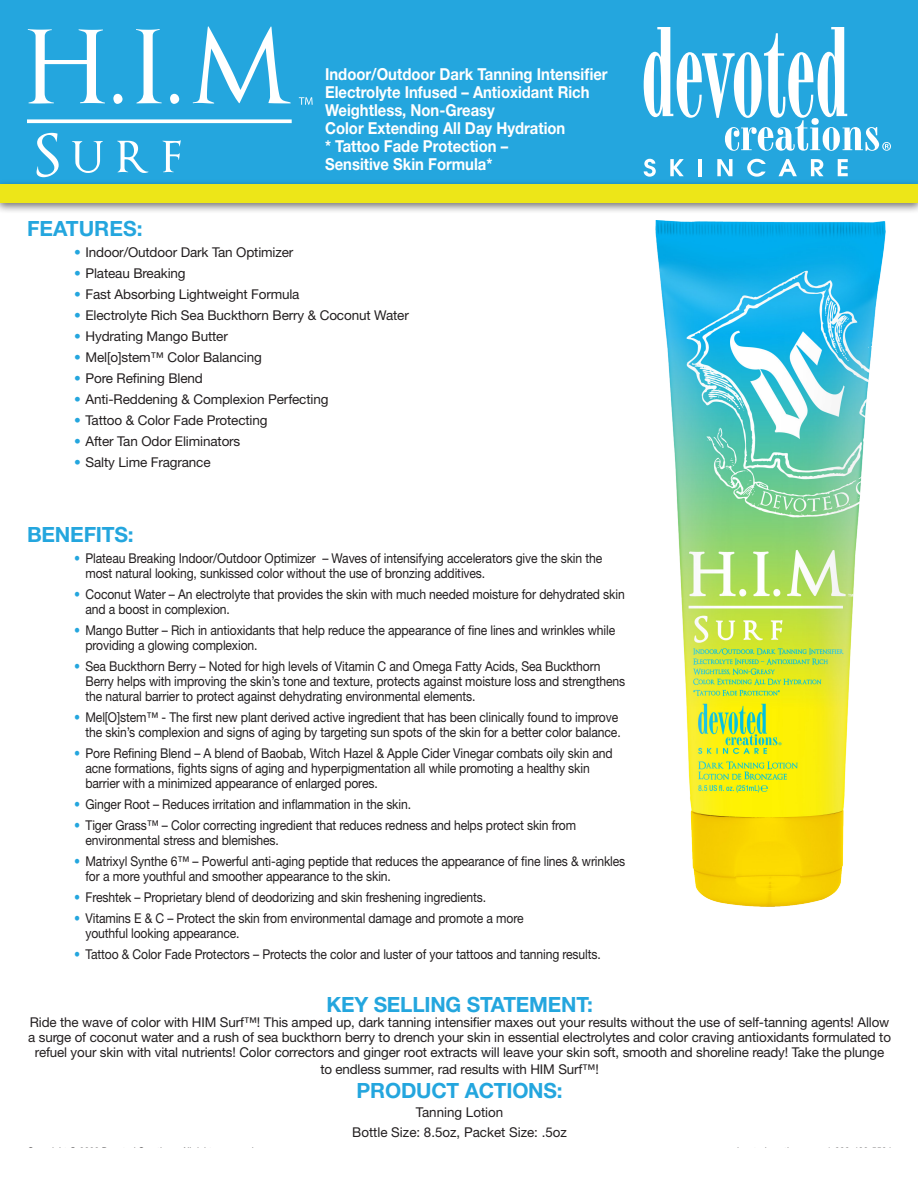
<style>
.page{position:relative;width:918px;height:1188px;background:#fff}
.page>*{position:absolute;margin:0;border:0;box-sizing:border-box;transform-origin:0 0}
.t1{font:700 21px "Helvetica Neue LT Std";letter-spacing:-.01em;color:#24a6de}
.t2{font:700 16.5px/18px "Helvetica Neue LT Std";color:#fff;scale:.9 1}
.t3{font:13.5px/15px "Helvetica Neue LT Std";letter-spacing:-.01em;color:#231f20;scale:.9 1}
.t4{font:13.5px/15px "Helvetica Neue LT Std";letter-spacing:-.01em;color:#231f20;text-align:center}
.s1{color:#24a6de}
</style>
<div class="page">
<div style="left:0;top:0;width:918px;height:184px;background:#24a6de"></div>
<div style="left:0;top:179px;width:918px;height:35px;background:#231f20;opacity:.62"></div>
<div style="left:0;top:184px;width:918px;height:18px;background:#ede618"></div>
<img style="left:656px;top:220px;width:229px;height:687px">
<svg style="left:644px;top:27px;width:247px;height:124px"></svg>
<svg style="left:644px;top:159px;width:12px;height:18px"></svg>
<svg style="left:670px;top:159px;width:14px;height:17px"></svg>
<hr style="left:698px;top:159px;width:4px;height:17px;background:#fff">
<svg style="left:717px;top:159px;width:15px;height:17px"></svg>
<svg style="left:747px;top:159px;width:19px;height:18px"></svg>
<svg style="left:779px;top:159px;width:18px;height:17px"></svg>
<svg style="left:811px;top:159px;width:13px;height:17px"></svg>
<svg style="left:838px;top:159px;width:10px;height:17px"></svg>
<svg style="left:28px;top:29px;width:77px;height:75px"></svg>
<svg style="left:113px;top:94px;width:10px;height:10px"></svg>
<svg style="left:136px;top:29px;width:26px;height:74px"></svg>
<svg style="left:170px;top:94px;width:9px;height:10px"></svg>
<svg style="left:193px;top:26px;width:98px;height:78px"></svg>
<svg style="left:27px;top:119px;width:265px;height:4px"></svg>
<svg style="left:299px;top:97px;width:14px;height:8px"></svg>
<svg style="left:37px;top:133px;width:22px;height:44px"></svg>
<svg style="left:72px;top:141px;width:31px;height:32px"></svg>
<svg style="left:117px;top:141px;width:31px;height:32px"></svg>
<svg style="left:162px;top:140px;width:19px;height:32px"></svg>
<p class="t2" style="left:325px;top:65px;width:316px">Indoor/Outdoor Dark Tanning Intensifier<br>Electrolyte Infused – Antioxidant Rich<br>Weightless, Non-Greasy<br>Color Extending All Day Hydration<br>* Tattoo Fade Protection –<br>Sensitive Skin Formula*</p>
<p class="t1" style="left:27px;top:216px;width:117px">FEATURES:</p>
<p class="t4" style="left:74px;top:245px;width:221px"><span class="s1">•</span> Indoor/Outdoor Dark Tan Optimizer</p>
<p class="t4" style="left:74px;top:266px;width:113px"><span class="s1">•</span> Plateau Breaking</p>
<p class="t4" style="left:74px;top:287px;width:227px"><span class="s1">•</span> Fast Absorbing Lightweight Formula</p>
<p class="t4" style="left:74px;top:308px;width:336px"><span class="s1">•</span> Electrolyte Rich Sea Buckthorn Berry &amp; Coconut Water</p>
<p class="t4" style="left:74px;top:329px;width:155px"><span class="s1">•</span> Hydrating Mango Butter</p>
<p class="t4" style="left:74px;top:350px;width:189px"><span class="s1">•</span> Mel[o]stem™ Color Balancing</p>
<p class="t4" style="left:74px;top:371px;width:130px"><span class="s1">•</span> Pore Refining Blend</p>
<p class="t4" style="left:74px;top:392px;width:256px"><span class="s1">•</span> Anti-Reddening &amp; Complexion Perfecting</p>
<p class="t4" style="left:74px;top:413px;width:195px"><span class="s1">•</span> Tattoo &amp; Color Fade Protecting</p>
<p class="t4" style="left:74px;top:434px;width:168px"><span class="s1">•</span> After Tan Odor Eliminators</p>
<p class="t4" style="left:74px;top:455px;width:138px"><span class="s1">•</span> Salty Lime Fragrance</p>
<p class="t1" style="left:27px;top:522px;width:108px">BENEFITS:</p>
<p class="t3" style="left:86px;top:551px;width:576px;text-indent:-11px"><span class="s1">•</span> Plateau Breaking Indoor/Outdoor Optimizer – Waves of intensifying accelerators give the skin the most natural looking, sunkissed color without the use of bronzing additives.</p>
<p class="t3" style="left:86px;top:587px;width:601px;text-indent:-11px"><span class="s1">•</span> Coconut Water – An electrolyte that provides the skin with much needed moisture for dehydrated skin and a boost in complexion.</p>
<p class="t3" style="left:86px;top:623px;width:590px;text-indent:-11px"><span class="s1">•</span> Mango Butter – Rich in antioxidants that help reduce the appearance of fine lines and wrinkles while providing a glowing complexion.</p>
<p class="t3" style="left:86px;top:659px;width:601px;text-indent:-11px"><span class="s1">•</span> Sea Buckthorn Berry – Noted for high levels of Vitamin C and Omega Fatty Acids, Sea Buckthorn<br>Berry helps with improving the skin’s tone and texture, protects against moisture loss and strengthens the natural barrier to protect against dehydrating environmental elements.</p>
<p class="t3" style="left:74px;top:710px;width:609px;text-align:right"><span class="s1">•</span> Mel[O]stem™ - The first new plant derived active ingredient that has been clinically found to improve the skin’s complexion and signs of aging by targeting sun spots of the skin for a better color balance.</p>
<p class="t3" style="left:86px;top:746px;width:587px;text-indent:-11px"><span class="s1">•</span> Pore Refining Blend – A blend of Baobab, Witch Hazel &amp; Apple Cider Vinegar combats oily skin and acne formations, fights signs of aging and hyperpigmentation all while promoting a healthy skin barrier with a minimized appearance of enlarged pores.</p>
<p class="t3" style="left:74px;top:797px;width:376px"><span class="s1">•</span> Ginger Root – Reduces irritation and inflammation in the skin.</p>
<p class="t3" style="left:86px;top:818px;width:547px;text-indent:-11px"><span class="s1">•</span> Tiger Grass™ – Color correcting ingredient that reduces redness and helps protect skin from environmental stress and blemishes.</p>
<p class="t3" style="left:86px;top:854px;width:601px;text-indent:-11px"><span class="s1">•</span> Matrixyl Synthe 6™ – Powerful anti-aging peptide that reduces the appearance of fine lines &amp; wrinkles for a more youthful and smoother appearance to the skin.</p>
<p class="t3" style="left:74px;top:890px;width:459px"><span class="s1">•</span> Freshtek – Proprietary blend of deodorizing and skin freshening ingredients.</p>
<p class="t3" style="left:86px;top:911px;width:488px;text-indent:-11px"><span class="s1">•</span> Vitamins E &amp; C – Protect the skin from environmental damage and promote a more youthful looking appearance.</p>
<p class="t3" style="left:74px;top:947px;width:587px"><span class="s1">•</span> Tattoo &amp; Color Fade Protectors – Protects the color and luster of your tattoos and tanning results.</p>
<p class="t1" style="left:326px;top:992px;width:268px">KEY SELLING STATEMENT:</p>
<p class="t4" style="left:28px;top:1015px;width:864px">Ride the wave of color with HIM Surf™! This amped up, dark tanning intensifier maxes out your results without the use of self-tanning agents! Allow a surge of coconut water and a rush of sea buckthorn berry to drench your skin in essential electrolytes and color craving antioxidants formulated to refuel your skin with vital nutrients! Color correctors and ginger root extracts will leave your skin soft, smooth and shoreline ready! Take the plunge</p>
<p class="t4" style="left:320px;top:1061px;width:280px">to endless summer, rad results with HIM Surf™!</p>
<p class="t1" style="left:357px;top:1077px;width:207px">PRODUCT ACTIONS:</p>
<p class="t4" style="left:352px;top:1103px;width:216px;line-height:19.5px">Tanning Lotion<br>Bottle Size: 8.5oz, Packet Size: .5oz</p>
</div>
